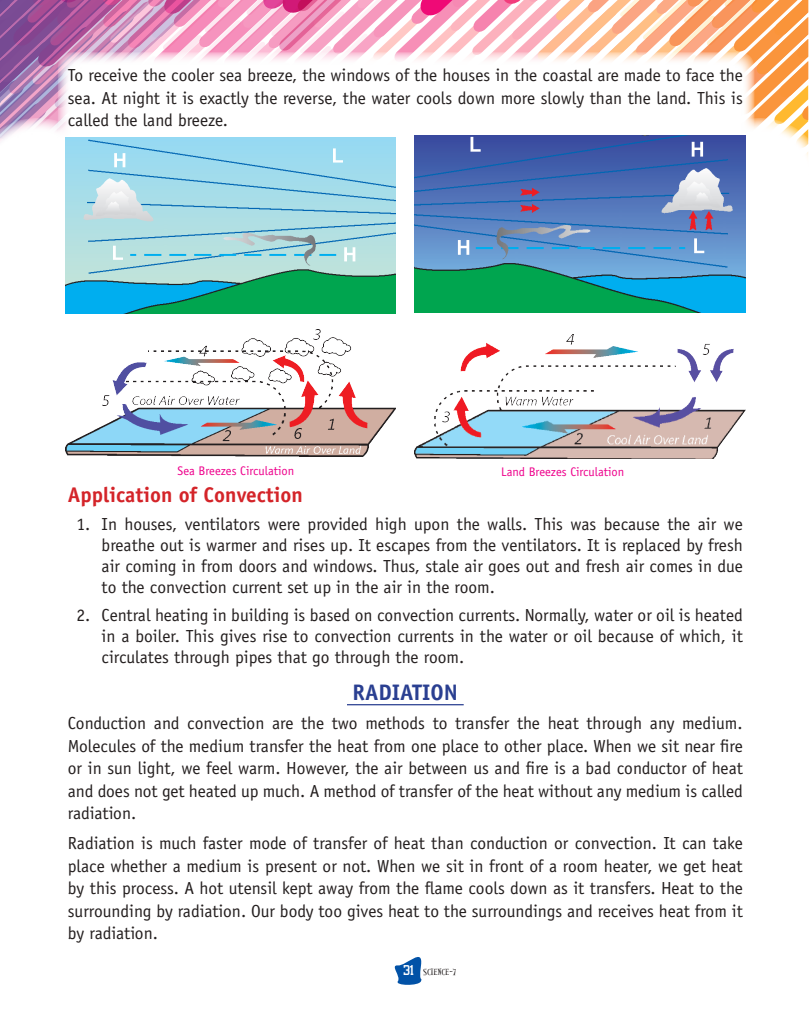
<style>
.page{position:relative;width:810px;height:1035px;background:#fff}
.page>*{position:absolute;margin:0;border:0;box-sizing:border-box;transform-origin:0 0}
.t1{font:700 22.5px "Officina Sans";color:#2a3f91}
.t2{font:700 21.25px "Officina Sans";color:#d42429}
.t3{font:17.5px/22.5px "Officina Sans";color:#241f1f;text-align:justify}
.t4{font:12.5px "Officina Sans";color:#ee008c}
.t5{font:8.75px "Alleycat ICG";color:#241f1f}
.s1{font-family:"Cash Font";font-size:13.75px;color:#fff}
</style>
<div class="page">
<svg style="left:394px;top:957px;width:28px;height:28px"></svg>
<svg style="left:0;top:0;width:809px;height:156px"></svg>
<div style="left:58px;top:52px;width:697px;height:507px;background:#fff;border-radius:15px"></div>
<hr style="left:347px;top:704px;width:117px;height:1px;background:#2a3f91">
<img style="left:415px;top:136px;width:330px;height:176px">
<img style="left:66px;top:137px;width:330px;height:176px">
<img style="left:415px;top:334px;width:330px;height:125px">
<img style="left:66px;top:330px;width:330px;height:126px">
<p class="t3" style="left:68px;top:64px;width:676px">To receive the cooler sea breeze, the windows of the houses in the coastal are made to face the sea. At night it is exactly the reverse, the water cools down more slowly than the land. This is called the land breeze.</p>
<p class="t4" style="left:178px;top:463px;width:118px">Sea Breezes Circulation</p>
<p class="t4" style="left:501px;top:465px;width:125px">Land Breezes Circulation</p>
<p class="t2" style="left:68px;top:482px;width:236px">Application of Convection</p>
<p class="t3" style="left:102px;top:514px;width:643px;line-height:21px;text-indent:-25px">1. In houses, ventilators were provided high upon the walls. This was because the air we breathe out is warmer and rises up. It escapes from the ventilators. It is replaced by fresh air coming in from doors and windows. Thus, stale air goes out and fresh air comes in due to the convection current set up in the air in the room.</p>
<p class="t3" style="left:102px;top:605px;width:643px;line-height:21px;text-indent:-25px">2. Central heating in building is based on convection currents. Normally, water or oil is heated in a boiler. This gives rise to convection currents in the water or oil because of which, it circulates through pipes that go through the room.</p>
<p class="t1" style="left:353px;top:678px;width:107px">RADIATION</p>
<p class="t3" style="left:68px;top:712px;width:677px">Conduction and convection are the two methods to transfer the heat through any medium.<br>Molecules of the medium transfer the heat from one place to other place. When we sit near fire or in sun light, we feel warm. However, the air between us and fire is a bad conductor of heat and does not get heated up much. A method of transfer of the heat without any medium is called radiation.</p>
<p class="t3" style="left:68px;top:832px;width:677px">Radiation is much faster mode of transfer of heat than conduction or convection. It can take place whether a medium is present or not. When we sit in front of a room heater, we get heat by this process. A hot utensil kept away from the flame cools down as it transfers. Heat to the surrounding by radiation. Our body too gives heat to the surroundings and receives heat from it by radiation.</p>
<p class="t5" style="left:404px;top:967px;width:54px"><span class="s1">31</span> SCIENCE-7</p>
</div>
